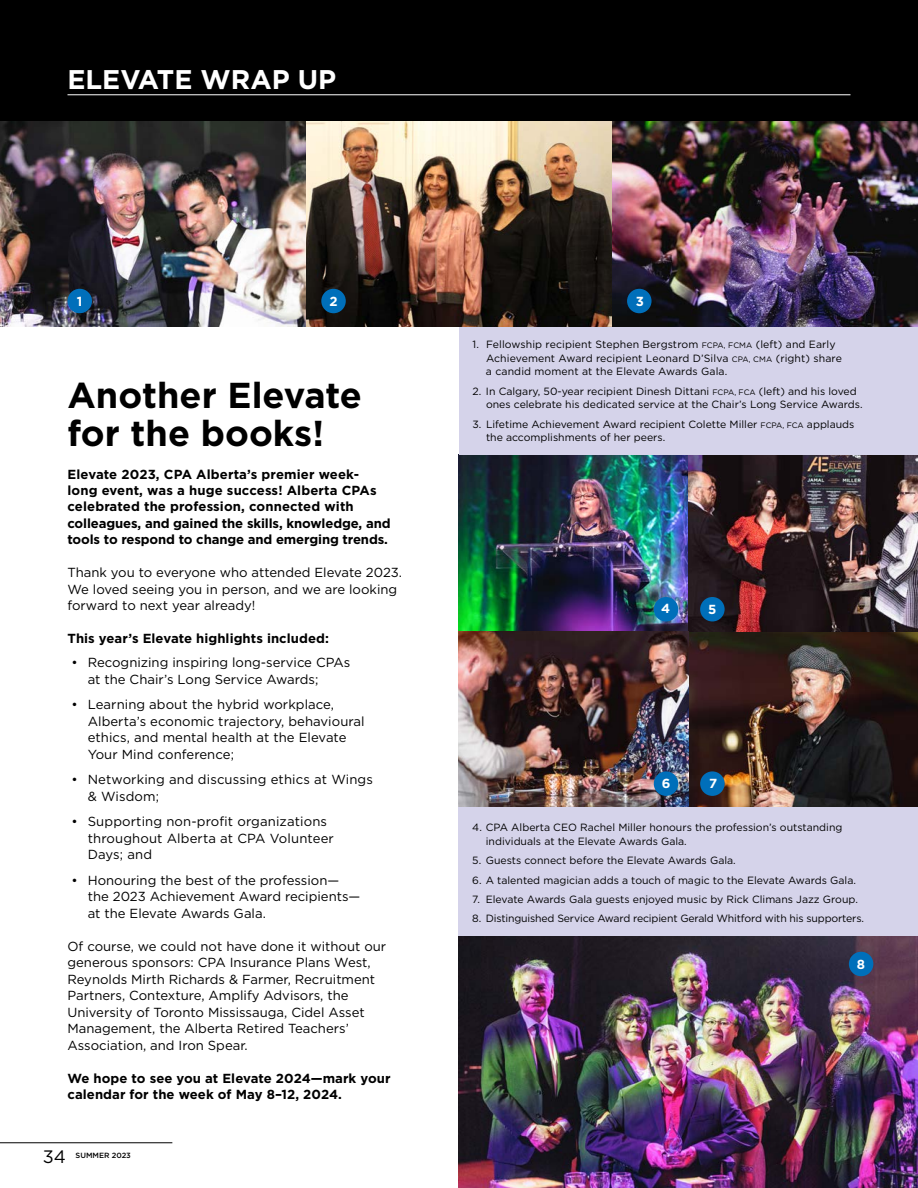
<style>
.page{position:relative;width:918px;height:1188px;background:#fff}
.page>*{position:absolute;margin:0;border:0;box-sizing:border-box;transform-origin:0 0}
.t1{font:700 36px/37.5px "Gotham";color:#000}
.t2{font:700 27px "Gotham";color:#fff}
.t3{font:18px "Gotham";color:#000}
.t4{font:13.2px/16.5px "Gotham";color:#000}
.t5{font:700 13.2px/16.5px "Gotham";letter-spacing:.005em;color:#000}
.t6{font:700 13.2px "Gotham";color:#fff}
.t7{font:10.5px/13.5px "Gotham";color:#000}
.t8{font:500 7.5px "Gotham";color:#000}
.s1{font-size:7.8px}
</style>
<div class="page">
<div style="left:0;top:0;width:918px;height:211px;background:#000"></div>
<img style="left:688px;top:631px;width:230px;height:177px">
<hr style="left:68px;top:94px;width:782px;height:1px;background:#fff">
<img style="left:459px;top:455px;width:229px;height:176px">
<img style="left:688px;top:455px;width:230px;height:176px">
<img style="left:459px;top:631px;width:229px;height:177px">
<img style="left:459px;top:936px;width:459px;height:252px">
<div style="left:459px;top:326px;width:459px;height:129px;background:#d5d3ea"></div>
<div style="left:459px;top:808px;width:459px;height:128px;background:#d5d3ea"></div>
<div style="left:654px;top:597px;width:24px;height:24px;background:#006fba;border-radius:50%"></div>
<div style="left:700px;top:597px;width:25px;height:24px;background:#006fba;border-radius:50%"></div>
<div style="left:654px;top:771px;width:24px;height:25px;background:#006fba;border-radius:50%"></div>
<div style="left:700px;top:771px;width:25px;height:25px;background:#006fba;border-radius:50%"></div>
<div style="left:849px;top:952px;width:24px;height:24px;background:#006fba;border-radius:50%"></div>
<img style="left:0;top:122px;width:918px;height:205px">
<div style="left:68px;top:289px;width:24px;height:24px;background:#006fba;border-radius:50%"></div>
<div style="left:321px;top:289px;width:25px;height:24px;background:#006fba;border-radius:50%"></div>
<div style="left:627px;top:289px;width:25px;height:24px;background:#006fba;border-radius:50%"></div>
<hr style="left:0;top:1143px;width:172px;height:1px;background:#000">
<h2 class="t2" style="left:68px;top:61px;width:270px">ELEVATE WRAP UP</h2>
<p class="t6" style="left:77px;top:292px;width:7px">1</p>
<p class="t6" style="left:329px;top:292px;width:10px">2</p>
<p class="t6" style="left:636px;top:292px;width:10px">3</p>
<h1 class="t1" style="left:68px;top:376px;width:296px">Another Elevate for the books!</h1>
<p class="t5" style="left:68px;top:465px;width:325px">Elevate 2023, CPA Alberta’s premier week&shy;long event, was a huge success! Alberta CPAs celebrated the profession, connected with colleagues, and gained the skills, knowledge, and tools to respond to change and emerging trends.</p>
<p class="t4" style="left:68px;top:564px;width:336px">Thank you to everyone who attended Elevate 2023.<br>We loved seeing you in person, and we are looking forward to next year already!</p>
<p class="t5" style="left:68px;top:630px;width:263px">This year’s Elevate highlights included:</p>
<p class="t4" style="left:88px;top:654px;width:264px;text-indent:-16px">• Recognizing inspiring long-service CPAs at the Chair’s Long Service Awards;</p>
<p class="t4" style="left:88px;top:696px;width:278px;text-indent:-16px">• Learning about the hybrid workplace, Alberta’s economic trajectory, behavioural ethics, and mental health at the Elevate Your Mind conference;</p>
<p class="t4" style="left:88px;top:771px;width:287px;text-indent:-16px">• Networking and discussing ethics at Wings &amp; Wisdom;</p>
<p class="t4" style="left:88px;top:813px;width:248px;text-indent:-16px">• Supporting non-profit organizations throughout Alberta at CPA Volunteer<br>Days; and</p>
<p class="t4" style="left:88px;top:872px;width:274px;text-indent:-16px">• Honouring the best of the profession— the 2023 Achievement Award recipients— at the Elevate Awards Gala.</p>
<p class="t4" style="left:67px;top:938px;width:320px">Of course, we could not have done it without our generous sponsors: CPA Insurance Plans West, Reynolds Mirth Richards &amp; Farmer, Recruitment Partners, Contexture, Amplify Advisors, the University of Toronto Mississauga, Cidel Asset Management, the Alberta Retired Teachers’ Association, and Iron Spear.</p>
<p class="t5" style="left:67px;top:1070px;width:325px">We hope to see you at Elevate 2024—mark your calendar for the week of May 8–12, 2024.</p>
<h3 class="t3" style="left:43px;top:1145px;width:25px">34</h3>
<p class="t8" style="left:76px;top:1150px;width:57px">SUMMER 2023</p>
<p class="t7" style="left:486px;top:337px;width:357px;text-indent:-13px">1. Fellowship recipient Stephen Bergstrom <span class="s1">FCPA, FCMA</span> (left) and Early<br>Achievement Award recipient Leonard D’Silva <span class="s1">CPA, CMA</span> (right) share a candid moment at the Elevate Awards Gala.</p>
<p class="t7" style="left:486px;top:384px;width:378px;text-indent:-14px">2. In Calgary, 50-year recipient Dinesh Dittani <span class="s1">FCPA, FCA</span> (left) and his loved ones celebrate his dedicated service at the Chair’s Long Service Awards.</p>
<p class="t7" style="left:486px;top:417px;width:370px;text-indent:-14px">3. Lifetime Achievement Award recipient Colette Miller <span class="s1">FCPA, FCA</span> applauds the accomplishments of her peers.</p>
<p class="t6" style="left:661px;top:600px;width:11px">4</p>
<p class="t6" style="left:708px;top:600px;width:10px">5</p>
<p class="t6" style="left:662px;top:775px;width:10px">6</p>
<p class="t6" style="left:709px;top:775px;width:10px">7</p>
<p class="t7" style="left:486px;top:820px;width:358px;text-indent:-14px">4. CPA Alberta CEO Rachel Miller honours the profession’s outstanding individuals at the Elevate Awards Gala.</p>
<p class="t7" style="left:472px;top:853px;width:265px">5. Guests connect before the Elevate Awards Gala.</p>
<p class="t7" style="left:472px;top:873px;width:385px">6. A talented magician adds a touch of magic to the Elevate Awards Gala.</p>
<p class="t7" style="left:472px;top:892px;width:387px">7. Elevate Awards Gala guests enjoyed music by Rick Climans Jazz Group.</p>
<p class="t7" style="left:472px;top:912px;width:393px">8. Distinguished Service Award recipient Gerald Whitford with his supporters.</p>
<p class="t6" style="left:857px;top:955px;width:10px">8</p>
</div>
